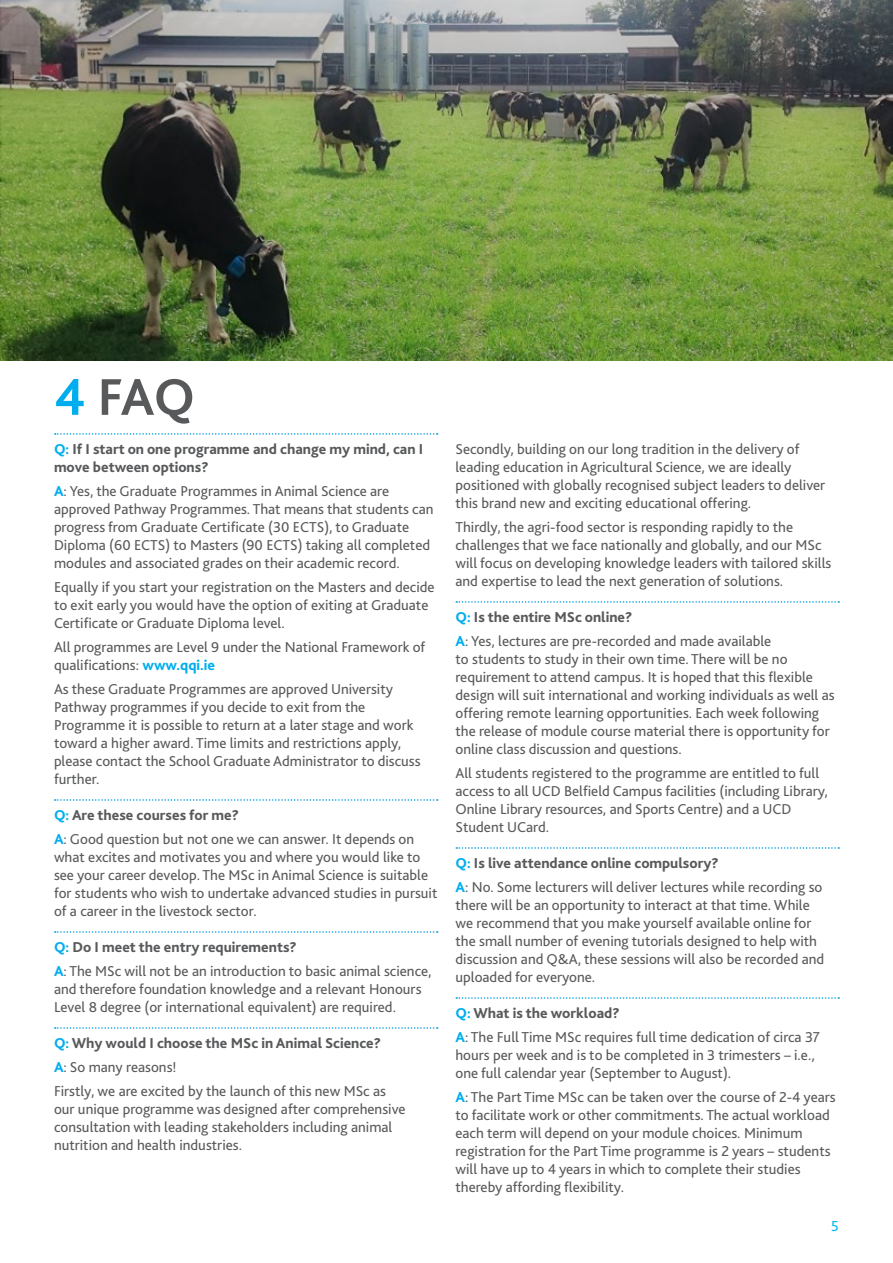
<style>
.page{position:relative;width:893px;height:1263px;background:#fff}
.page>*{position:absolute;margin:0;border:0;box-sizing:border-box;transform-origin:0 0}
.t1{font:700 54px "Bliss 2";color:#58595b}
.t2{font:15px/18px "Bliss 2";color:#58595b}
.t3{font:800 15px/18px "Bliss 2";color:#58595b}
.t4{font:15px "Bliss 2";color:#00b9f1}
.s1{color:#00aeef}
.s2{font-weight:800;color:#00aeef}
.s3{font-weight:800}
</style>
<div class="page">
<img style="left:0;top:0;width:893px;height:360px">
<svg style="left:55px;top:433px;width:383px;height:2px"></svg>
<svg style="left:55px;top:799px;width:383px;height:2px"></svg>
<svg style="left:55px;top:931px;width:383px;height:2px"></svg>
<svg style="left:55px;top:1027px;width:383px;height:2px"></svg>
<svg style="left:456px;top:601px;width:383px;height:2px"></svg>
<svg style="left:456px;top:847px;width:383px;height:2px"></svg>
<svg style="left:456px;top:997px;width:383px;height:2px"></svg>
<h1 class="t1" style="left:54px;top:363px;width:143px"><span class="s1">4</span> FAQ</h1>
<p class="t3" style="left:54px;top:440px;width:371px"><span class="s1">Q:</span> If I start on one programme and change my mind, can I move between options?</p>
<p class="t2" style="left:54px;top:482px;width:381px"><span class="s2">A</span>: Yes, the Graduate Programmes in Animal Science are approved Pathway Programmes. That means that students can progress from Graduate Certificate (30 ECTS), to Graduate Diploma (60 ECTS) to Masters (90 ECTS) taking all completed modules and associated grades on their academic record.</p>
<p class="t2" style="left:54px;top:578px;width:382px">Equally if you start your registration on the Masters and decide to exit early you would have the option of exiting at Graduate<br>Certificate or Graduate Diploma level.</p>
<p class="t2" style="left:54px;top:638px;width:373px">All programmes are Level 9 under the National Framework of qualifications: <span class="s2">www.qqi.ie</span></p>
<p class="t2" style="left:54px;top:680px;width:368px">As these Graduate Programmes are approved University Pathway programmes if you decide to exit from the Programme it is possible to return at a later stage and work toward a higher award. Time limits and restrictions apply, please contact the School Graduate Administrator to discuss further.</p>
<p class="t2" style="left:54px;top:803px;width:362px;line-height:24px"><span class="s2">Q:</span> <span class="s3">Are these courses for me?<br></span><span class="s2">A</span>: Good question but not one we can answer. It depends on</p>
<p class="t2" style="left:54px;top:848px;width:385px">what excites and motivates you and where you would like to see your career develop. The MSc in Animal Science is suitable for students who wish to undertake advanced studies in pursuit of a career in the livestock sector.</p>
<p class="t2" style="left:54px;top:935px;width:379px;line-height:24px"><span class="s2">Q:</span> <span class="s3">Do I meet the entry requirements?<br></span><span class="s2">A</span>: The MSc will not be an introduction to basic animal science,</p>
<p class="t2" style="left:54px;top:980px;width:369px">and therefore foundation knowledge and a relevant Honours<br>Level 8 degree (or international equivalent) are required.</p>
<p class="t2" style="left:54px;top:1031px;width:334px;line-height:24px"><span class="s2">Q:</span> <span class="s3">Why would I choose the MSc in Animal Science?<br></span><span class="s2">A</span>: So many reasons!<br>Firstly, we are excited by the launch of this new MSc as</p>
<p class="t2" style="left:54px;top:1100px;width:353px">our unique programme was designed after comprehensive consultation with leading stakeholders including animal nutrition and health industries.</p>
<p class="t2" style="left:455px;top:440px;width:371px">Secondly, building on our long tradition in the delivery of leading education in Agricultural Science, we are ideally positioned with globally recognised subject leaders to deliver this brand new and exciting educational offering.</p>
<p class="t2" style="left:455px;top:518px;width:377px">Thirdly, the agri-food sector is responding rapidly to the challenges that we face nationally and globally, and our MSc will focus on developing knowledge leaders with tailored skills and expertise to lead the next generation of solutions.</p>
<p class="t2" style="left:455px;top:605px;width:317px;line-height:24px"><span class="s2">Q:</span> <span class="s3">Is the entire MSc online?<br></span><span class="s2">A</span>: Yes, lectures are pre-recorded and made available</p>
<p class="t2" style="left:455px;top:650px;width:381px">to students to study in their own time. There will be no requirement to attend campus. It is hoped that this flexible design will suit international and working individuals as well as offering remote learning opportunities. Each week following the release of module course material there is opportunity for online class discussion and questions.</p>
<p class="t2" style="left:455px;top:764px;width:374px">All students registered to the programme are entitled to full access to all UCD Belfield Campus facilities (including Library, Online Library resources, and Sports Centre) and a UCD Student UCard.</p>
<p class="t2" style="left:455px;top:851px;width:368px;line-height:24px"><span class="s2">Q:</span> <span class="s3">Is live attendance online compulsory?<br></span><span class="s2">A</span>: No. Some lecturers will deliver lectures while recording so</p>
<p class="t2" style="left:455px;top:896px;width:370px">there will be an opportunity to interact at that time. While we recommend that you make yourself available online for the small number of evening tutorials designed to help with discussion and Q&amp;A, these sessions will also be recorded and uploaded for everyone.</p>
<p class="t2" style="left:455px;top:1001px;width:366px;line-height:24px"><span class="s2">Q:</span> <span class="s3">What is the workload?<br></span><span class="s2">A</span>: The Full Time MSc requires full time dedication of circa 37</p>
<p class="t2" style="left:455px;top:1046px;width:361px">hours per week and is to be completed in 3 trimesters – i.e., one full calendar year (September to August).</p>
<p class="t2" style="left:455px;top:1088px;width:382px"><span class="s2">A</span>: The Part Time MSc can be taken over the course of 2-4 years to facilitate work or other commitments. The actual workload each term will depend on your module choices. Minimum registration for the Part Time programme is 2 years – students will have up to 4 years in which to complete their studies thereby affording flexibility.</p>
<p class="t4" style="left:831px;top:1217px;width:9px">5</p>
</div>
